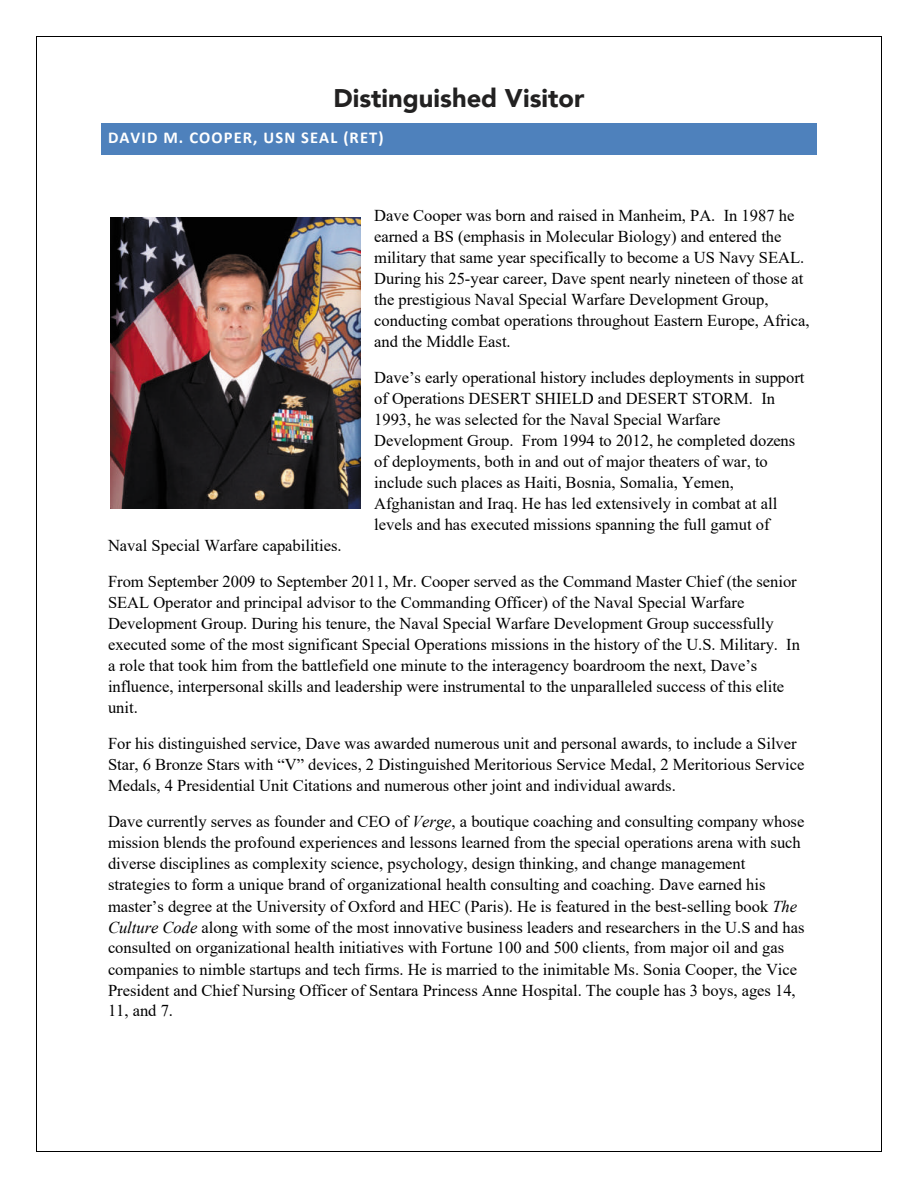
<style>
.page{position:relative;width:918px;height:1188px;background:#fff}
.page>*{position:absolute;margin:0;border:0;box-sizing:border-box;transform-origin:0 0}
.t1{font:900 25.5px "Avenir";color:#222121}
.t2{font:16.5px/21px "Times New Roman";color:#000}
.t3{font:700 16.5px "Calibri";letter-spacing:.065em;color:#fff}
.s1{font-style:italic}
</style>
<div class="page">
<div style="left:106px;top:127px;width:706px;height:23px;background:#4e81bc"></div>
<svg style="left:102px;top:123px;width:4px;height:4px"></svg>
<hr style="left:106px;top:123px;width:706px;height:4px;background:#4e81bc">
<svg style="left:812px;top:123px;width:4px;height:4px"></svg>
<svg style="left:102px;top:150px;width:4px;height:5px"></svg>
<div style="left:106px;top:150px;width:706px;height:5px;background:#4e81bc"></div>
<svg style="left:812px;top:150px;width:4px;height:5px"></svg>
<hr style="left:102px;top:127px;width:4px;height:23px;background:#4e81bc">
<hr style="left:812px;top:127px;width:4px;height:23px;background:#4e81bc">
<img style="left:110px;top:218px;width:251px;height:291px">
<hr style="left:37px;top:36px;width:844px;height:1px;background:#000">
<hr style="left:36px;top:37px;width:1px;height:1114px;background:#000">
<hr style="left:881px;top:37px;width:1px;height:1114px;background:#000">
<hr style="left:37px;top:1151px;width:844px;height:1px;background:#000">
<h1 class="t1" style="left:333px;top:77px;width:253px">Distinguished Visitor</h1>
<p class="t3" style="left:108px;top:126px;width:277px">DAVID M. COOPER, USN SEAL (RET)</p>
<p class="t2" style="left:374px;top:204px;width:437px">Dave Cooper was born and raised in Manheim, PA. In 1987 he earned a BS (emphasis in Molecular Biology) and entered the military that same year specifically to become a US Navy SEAL.<br>During his 25-year career, Dave spent nearly nineteen of those at the prestigious Naval Special Warfare Development Group, conducting combat operations throughout Eastern Europe, Africa, and the Middle East.</p>
<p class="t2" style="left:374px;top:367px;width:432px">Dave’s early operational history includes deployments in support of Operations DESERT SHIELD and DESERT STORM. In 1993, he was selected for the Naval Special Warfare Development Group. From 1994 to 2012, he completed dozens of deployments, both in and out of major theaters of war, to include such places as Haiti, Bosnia, Somalia, Yemen, Afghanistan and Iraq. He has led extensively in combat at all levels and has executed missions spanning the full gamut of</p>
<p class="t2" style="left:108px;top:527px;width:690px;line-height:36px">Naval Special Warfare capabilities.<br>From September 2009 to September 2011, Mr. Cooper served as the Command Master Chief (the senior</p>
<p class="t2" style="left:108px;top:592px;width:694px">SEAL Operator and principal advisor to the Commanding Officer) of the Naval Special Warfare Development Group. During his tenure, the Naval Special Warfare Development Group successfully executed some of the most significant Special Operations missions in the history of the U.S. Military. In a role that took him from the battlefield one minute to the interagency boardroom the next, Dave’s influence, interpersonal skills and leadership were instrumental to the unparalleled success of this elite unit.</p>
<p class="t2" style="left:108px;top:733px;width:698px">For his distinguished service, Dave was awarded numerous unit and personal awards, to include a Silver<br>Star, 6 Bronze Stars with “V” devices, 2 Distinguished Meritorious Service Medal, 2 Meritorious Service<br>Medals, 4 Presidential Unit Citations and numerous other joint and individual awards.</p>
<p class="t2" style="left:108px;top:811px;width:698px">Dave currently serves as founder and CEO of <span class="s1">Verge</span>, a boutique coaching and consulting company whose mission blends the profound experiences and lessons learned from the special operations arena with such diverse disciplines as complexity science, psychology, design thinking, and change management strategies to form a unique brand of organizational health consulting and coaching. Dave earned his master’s degree at the University of Oxford and HEC (Paris). He is featured in the best-selling book <span class="s1">The Culture Code</span> along with some of the most innovative business leaders and researchers in the U.S and has consulted on organizational health initiatives with Fortune 100 and 500 clients, from major oil and gas companies to nimble startups and tech firms. He is married to the inimitable Ms. Sonia Cooper, the Vice President and Chief Nursing Officer of Sentara Princess Anne Hospital. The couple has 3 boys, ages 14, 11, and 7.</p>
</div>
